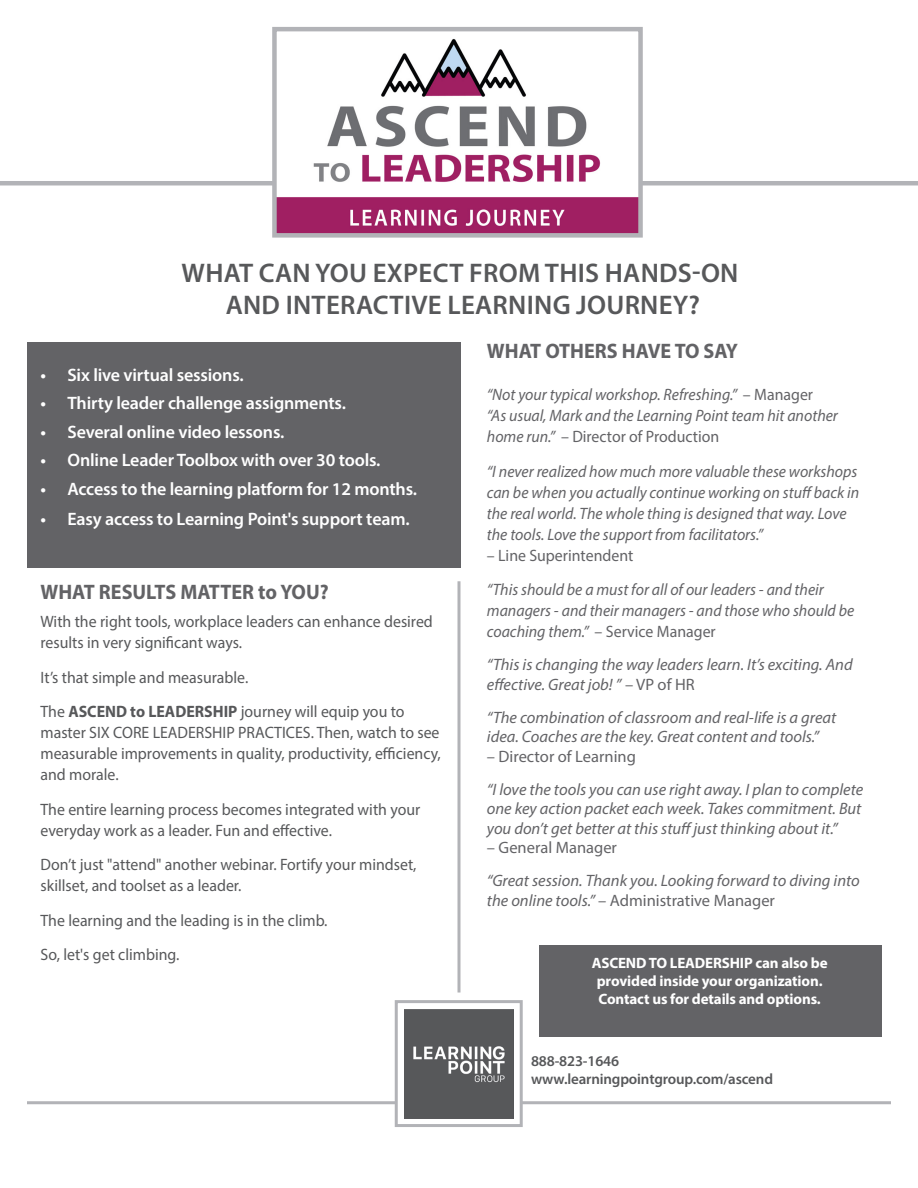
<style>
.page{position:relative;width:918px;height:1188px;background:#fff}
.page>*{position:absolute;margin:0;border:0;box-sizing:border-box;transform-origin:0 0}
.t1{font:600 27px/32.4px "Myriad Pro";letter-spacing:.01em;color:#57585a;text-align:center}
.t2{font:700 21px "Myriad Pro";color:#636366;scale:.96 1}
.t3{font:600 18px "Myriad Pro";letter-spacing:-.01em;color:#fff}
.t4{font:16.5px/21px "Myriad Pro";color:#57585a;scale:.96 1}
.t5{font:italic 16.5px/21px "Myriad Pro";color:#636366;scale:.96 1}
.t6{font:italic 16.5px/19.5px "Myriad Pro";color:#636366}
.t7{font:16.5px "Myriad Pro";color:#636366}
.t8{font:16.5px "Myriad Pro";color:#636366;scale:.96 1}
.t9{font:700 15px/18px "Myriad Pro";letter-spacing:-.01em;color:#fff;text-align:center}
.t10{font:600 15px/18px "Myriad Pro";letter-spacing:-.01em;color:#57585a}
.s1{font-weight:700}
.s2{font-style:normal}
</style>
<div class="page">
<hr style="left:0;top:181px;width:918px;height:4px;background:#b2b3b7">
<hr style="left:458px;top:581px;width:2px;height:412px;background:#b2b3b7">
<div style="left:27px;top:343px;width:433px;height:225px;background:#636366"></div>
<hr style="left:27px;top:1101px;width:864px;height:3px;background:#b2b3b7">
<div style="left:396px;top:1002px;width:125px;height:124px;background:#fff"></div>
<img style="left:404px;top:1009px;width:110px;height:110px">
<div style="left:395px;top:1000px;width:128px;height:127px;border:3px solid #b2b3b7"></div>
<img style="left:277px;top:38px;width:361px;height:195px">
<div style="left:272px;top:27px;width:371px;height:211px;border:4px solid #b2b3b7"></div>
<div style="left:539px;top:945px;width:343px;height:91px;background:#636366"></div>
<p class="t1" style="left:182px;top:256px;width:558px">WHAT CAN YOU EXPECT FROM THIS HANDS-ON<br>AND INTERACTIVE LEARNING JOURNEY?</p>
<p class="t3" style="left:40px;top:364px;width:205px">• Six live virtual sessions.</p>
<p class="t3" style="left:40px;top:392px;width:307px">• Thirty leader challenge assignments.</p>
<p class="t3" style="left:40px;top:420px;width:245px">• Several online video lessons.</p>
<p class="t3" style="left:40px;top:449px;width:342px">• Online Leader Toolbox with over 30 tools.</p>
<p class="t3" style="left:40px;top:477px;width:378px">• Access to the learning platform for 12 months.</p>
<p class="t3" style="left:40px;top:507px;width:371px">• Easy access to Learning Point's support team.</p>
<p class="t2" style="left:40px;top:579px;width:302px">WHAT RESULTS MATTER to YOU?</p>
<p class="t4" style="left:40px;top:611px;width:410px">With the right tools, workplace leaders can enhance desired results in very significant ways.</p>
<p class="t4" style="left:40px;top:666px;width:218px">It’s that simple and measurable.</p>
<p class="t4" style="left:40px;top:701px;width:419px">The <span class="s1">ASCEND to LEADERSHIP</span> journey will equip you to master SIX CORE LEADERSHIP PRACTICES. Then, watch to see measurable improvements in quality, productivity, efficiency, and morale.</p>
<p class="t4" style="left:40px;top:798px;width:397px">The entire learning process becomes integrated with your everyday work as a leader. Fun and effective.</p>
<p class="t4" style="left:40px;top:854px;width:393px">Don’t just "attend" another webinar. Fortify your mindset, skillset, and toolset as a leader.</p>
<p class="t4" style="left:40px;top:909px;width:301px">The learning and the leading is in the climb.</p>
<p class="t4" style="left:40px;top:944px;width:146px">So, let's get climbing.</p>
<p class="t2" style="left:487px;top:338px;width:263px">WHAT OTHERS HAVE TO SAY</p>
<p class="t5" style="left:487px;top:384px;width:341px">“Not your typical workshop. Refreshing.” <span class="s2">– Manager</span></p>
<p class="t5" style="left:487px;top:405px;width:367px">“As usual, Mark and the Learning Point team hit another home run.” <span class="s2">– Director of Production</span></p>
<p class="t5" style="left:487px;top:461px;width:389px">“I never realized how much more valuable these workshops can be when you actually continue working on stuff back in the real world. The whole thing is designed that way. Love the tools. Love the support from facilitators.”</p>
<p class="t8" style="left:487px;top:545px;width:154px">– Line Superintendent</p>
<p class="t5" style="left:487px;top:579px;width:384px">“This should be a must for all of our leaders - and their managers - and their managers - and those who should be coaching them.” <span class="s2">– Service Manager</span></p>
<p class="t6" style="left:487px;top:655px;width:367px">“This is changing the way leaders learn. It’s exciting. And effective. Great job! ” <span class="s2">– VP of HR</span></p>
<p class="t6" style="left:487px;top:707px;width:351px">“The combination of classroom and real-life is a great idea. Coaches are the key. Great content and tools.”</p>
<p class="t7" style="left:487px;top:746px;width:151px">– Director of Learning</p>
<p class="t6" style="left:487px;top:779px;width:378px;text-align:justify">“I love the tools you can use right away. I plan to complete one key action packet each week. Takes commitment. But you don’t get better at this stuff just thinking about it.”</p>
<p class="t7" style="left:487px;top:838px;width:132px">– General Manager</p>
<p class="t6" style="left:487px;top:871px;width:374px">“Great session. Thank you. Looking forward to diving into the online tools.” <span class="s2">– Administrative Manager</span></p>
<p class="t9" style="left:592px;top:953px;width:238px">ASCEND TO LEADERSHIP can also be provided inside your organization.<br>Contact us for details and options.</p>
<p class="t10" style="left:531px;top:1052px;width:244px">888-823-1646 www.learningpointgroup.com/ascend</p>
</div>
